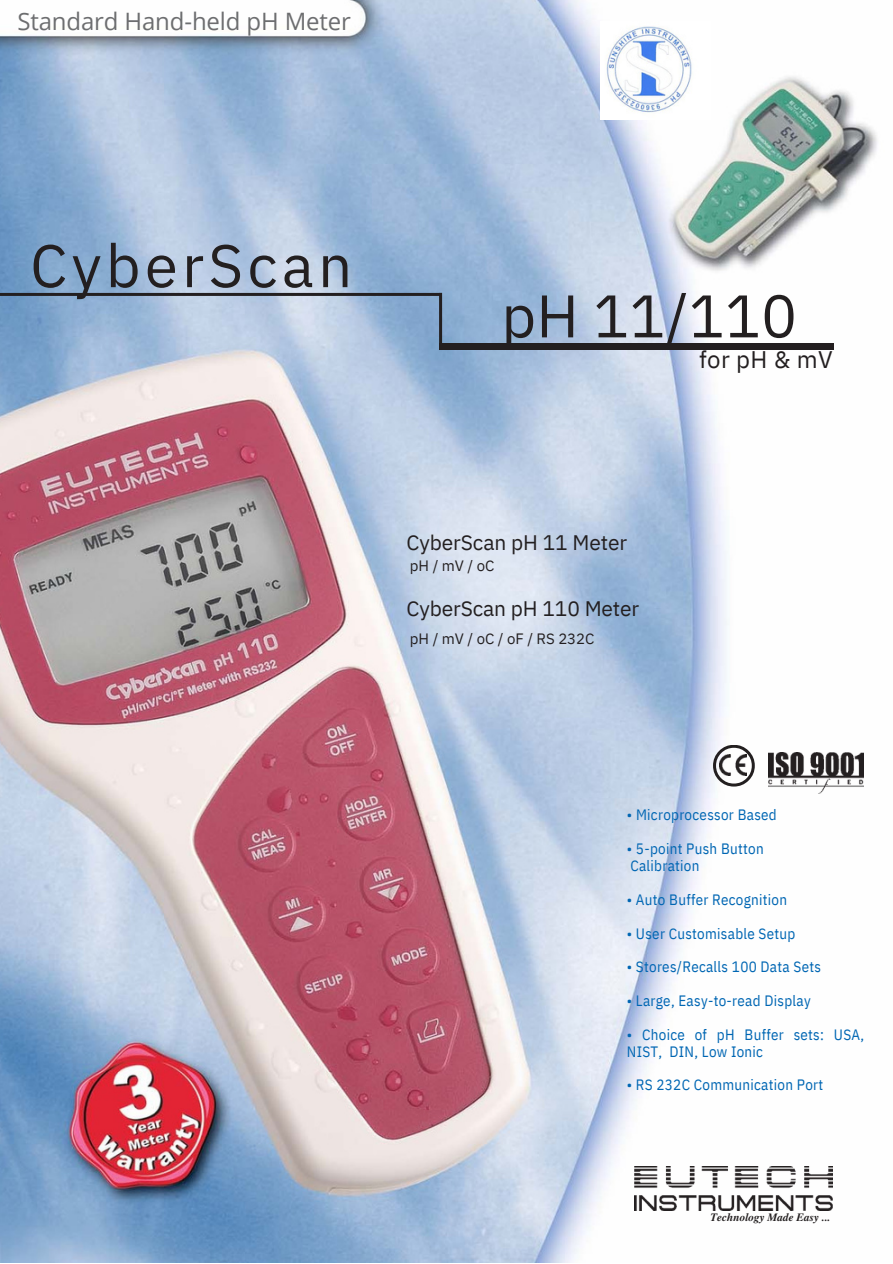
<style>
.page{position:relative;width:893px;height:1264px;background:#fff}
.page>*{position:absolute;margin:0;border:0;box-sizing:border-box;transform-origin:0 0}
.t1{font:60px "IBM Plex Sans";letter-spacing:.07em;color:#231f20}
.t2{font:24px "Open Sans";letter-spacing:-.005em;color:#6d6e70}
.t3{font:24px "IBM Plex Sans";letter-spacing:.015em;color:#231f20}
.t4{font:21px "IBM Plex Sans";letter-spacing:-.005em;color:#231f20}
.t5{font:15px/16.8px "IBM Plex Sans Cond";letter-spacing:.02em;color:#0066b3}
.t6{font:15px "IBM Plex Sans";color:#231f20}
.t7{font:italic 700 11.25px "Te X Gyre Termes";color:#231f20}
</style>
<div class="page">
<img style="left:0;top:0;width:878px;height:1262px">
<img style="left:634px;top:1166px;width:198px;height:44px">
<svg style="left:0;top:293px;width:442px;height:57px;background:#9bb3d0"></svg>
<div style="left:439px;top:344px;width:394px;height:6px;background:#231f20"></div>
<img style="left:768px;top:752px;width:95px;height:41px">
<svg style="left:713px;top:744px;width:41px;height:42px"></svg>
<img style="left:600px;top:21px;width:110px;height:98px">
<p class="t2" style="left:17px;top:4px;width:335px">Standard Hand-held pH Meter</p>
<p class="t1" style="left:30px;top:226px;width:323px">CyberScan</p>
<p class="t1" style="left:501px;top:276px;width:297px">pH 11/110</p>
<p class="t3" style="left:699px;top:343px;width:135px">for pH &amp; mV</p>
<p class="t4" style="left:406px;top:528px;width:222px">CyberScan pH 11 Meter</p>
<p class="t6" style="left:410px;top:556px;width:86px">pH/mV/oC</p>
<p class="t4" style="left:406px;top:594px;width:234px">CyberScan pH 110 Meter</p>
<p class="t6" style="left:410px;top:629px;width:186px">pH/mV/oC/oF/RS232C</p>
<p class="t5" style="left:626px;top:806px;width:151px">• Microprocessor Based</p>
<p class="t5" style="left:626px;top:840px;width:138px">• 5-point Push Button</p>
<p class="t5" style="left:630px;top:857px;width:71px">Calibration</p>
<p class="t5" style="left:626px;top:890px;width:162px">• Auto Buffer Recognition</p>
<p class="t5" style="left:626px;top:924px;width:170px">• User Customisable Setup</p>
<p class="t5" style="left:626px;top:958px;width:196px">• Stores/Recalls 100 Data Sets</p>
<p class="t5" style="left:626px;top:992px;width:185px">• Large, Easy-to-read Display</p>
<p class="t5" style="left:626px;top:1025px;width:239px">• Choice of pH Buffer sets: USA,<br>NIST, DIN, Low Ionic</p>
<p class="t5" style="left:626px;top:1076px;width:198px">• RS 232C Communication Port</p>
<p class="t7" style="left:710px;top:1209px;width:121px">Technology Made Easy ...</p>
</div>
